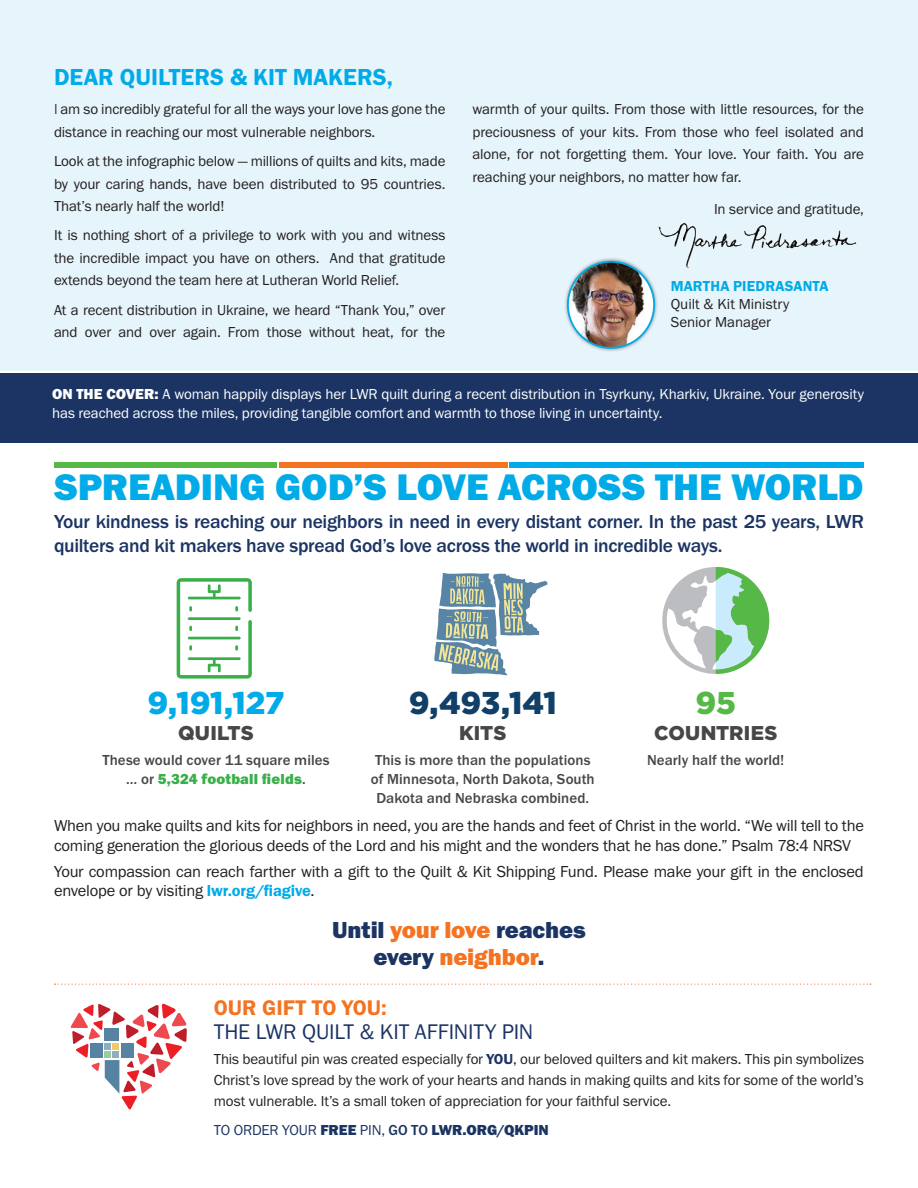
<style>
.page{position:relative;width:918px;height:1188px;background:#fff}
.page>*{position:absolute;margin:0;border:0;box-sizing:border-box;transform-origin:0 0}
.t1{font:38.4px "Franklin Gothic URW Hea";letter-spacing:-.005em;color:#00abe7}
.t2{font:900 31.5px "Gotham";letter-spacing:-.005em;color:#00abe7}
.t3{font:900 31.5px "Gotham";letter-spacing:-.01em;color:#103f68}
.t4{font:900 31.5px "Gotham";color:#56b947}
.t5{font:24px "Franklin Gothic URW Dem";color:#00abe7}
.t6{font:24px "Franklin Gothic URW Hea";letter-spacing:-.01em;color:#1b3463}
.t7{font:24px "Franklin Gothic URW Hea";letter-spacing:-.005em;color:#f47321}
.t8{font:21.9px "Franklin Gothic URW Boo";letter-spacing:-.01em;color:#1b3463}
.t9{font:21.9px "Franklin Gothic URW Dem";color:#f47321}
.t10{font:900 19.95px "Gotham";letter-spacing:.01em;color:#464748}
.t11{font:500 19.5px/24px "Franklin Gothic URW";letter-spacing:-.015em;color:#1b3463}
.t12{font:16.5px/19.5px "Franklin Gothic URW Boo";letter-spacing:-.015em;color:#231f20}
.Paragraph_Style_1{font:15px/22.5px "Franklin Gothic URW Boo";letter-spacing:-.01em;color:#231f20;text-align:justify}
.t13{font:15px/19.5px "Franklin Gothic URW Boo";letter-spacing:-.01em;color:#fff}
.t14{font:500 15px/19px "Franklin Gothic URW";letter-spacing:.005em;color:#464748;text-align:center}
.Paragraph_Style_1-2{font:15px "Franklin Gothic URW Hea";color:#1b3463}
.t15{font:15px "Franklin Gothic URW Dem";letter-spacing:.01em;color:#00abe7}
.s1{font-family:"Franklin Gothic URW";font-weight:300}
.s2{font-family:"Franklin Gothic URW Hea"}
.s3{font-family:"Franklin Gothic URW Hea";font-weight:400;color:#39af49}
.s4{font-family:"Franklin Gothic URW Dem";color:#00abe7}
.s5{color:#f47321}
.s6{color:#1b3463}
.s7{font-family:"Franklin Gothic URW Dem";color:#1b3463}
.s8{font-family:"Franklin Gothic URW Boo"}
.s9{font-family:"Franklin Gothic URW";font-weight:500}
</style>
<div class="page">
<svg style="left:70px;top:1003px;width:117px;height:107px"></svg>
<div style="left:105px;top:1043px;width:6px;height:7px;background:#8db0bd"></div>
<div style="left:105px;top:1051px;width:6px;height:7px;background:#9ccaa1"></div>
<div style="left:113px;top:1051px;width:6px;height:7px;background:#8db0bd"></div>
<div style="left:113px;top:1043px;width:6px;height:7px;background:#f2c966"></div>
<div style="left:0;top:0;width:918px;height:370px;background:#e6f4fb"></div>
<img style="left:658px;top:223px;width:110px;height:44px">
<div style="left:0;top:373px;width:918px;height:70px;background:#1b3463"></div>
<div style="left:54px;top:462px;width:223px;height:6px;background:#56b947"></div>
<div style="left:279px;top:462px;width:228px;height:6px;background:#f47321"></div>
<div style="left:509px;top:462px;width:355px;height:6px;background:#00abe7"></div>
<svg style="left:55px;top:984px;width:816px;height:1px"></svg>
<svg style="left:434px;top:573px;width:114px;height:103px"></svg>
<svg style="left:177px;top:578px;width:75px;height:101px"></svg>
<hr style="left:188px;top:617px;width:53px;height:3px;background:#39af49">
<hr style="left:188px;top:637px;width:53px;height:2px;background:#39af49">
<svg style="left:662px;top:567px;width:107px;height:107px"></svg>
<div style="left:564px;top:258px;width:94px;height:94px;background:#231f20;opacity:.45"></div>
<img style="left:568px;top:262px;width:86px;height:86px;border-radius:43px">
<div style="left:567px;top:261px;width:88px;height:88px;border:2px solid #00abe7;border-radius:50%"></div>
<p class="t5" style="left:54px;top:62px;width:340px">DEAR QUILTERS &amp; KIT MAKERS,</p>
<p class="Paragraph_Style_1" style="left:54px;top:98px;width:393px"><span class="s1">I</span> am so incredibly grateful for all the ways your love has gone the distance in reaching our most vulnerable neighbors.</p>
<p class="Paragraph_Style_1" style="left:54px;top:150px;width:393px">Look at the infographic below — millions of quilts and kits, made by your caring hands, have been distributed to 95 countries.<br>That’s nearly half the world!</p>
<p class="Paragraph_Style_1" style="left:54px;top:224px;width:393px">It is nothing short of a privilege to work with you and witness the incredible impact you have on others. And that gratitude extends beyond the team here at Lutheran World Relief.</p>
<p class="Paragraph_Style_1" style="left:54px;top:298px;width:393px">At a recent distribution in Ukraine, we heard “Thank You,” over and over and over again. From those without heat, for the</p>
<p class="Paragraph_Style_1" style="left:472px;top:98px;width:393px">warmth of your quilts. From those with little resources, for the preciousness of your kits. From those who feel isolated and alone, for not forgetting them. Your love. Your faith. You are reaching your neighbors, no matter how far.</p>
<p class="Paragraph_Style_1" style="left:714px;top:198px;width:151px">In service and gratitude,</p>
<p class="t15" style="left:671px;top:276px;width:159px">MARTHA PIEDRASANTA</p>
<p class="Paragraph_Style_1" style="left:671px;top:294px;width:120px;line-height:18px">Quilt &amp; Kit Ministry<br>Senior Manager</p>
<p class="t13" style="left:52px;top:384px;width:813px"><span class="s2">ON THE COVER:</span> A woman happily displays her LWR quilt during a recent distribution in Tsyrkuny, Kharkiv, Ukraine. Your generosity has reached across the miles, providing tangible comfort and warmth to those living in uncertainty.</p>
<p class="t1" style="left:54px;top:462px;width:811px">SPREADING GOD’S LOVE ACROSS THE WORLD</p>
<p class="t11" style="left:54px;top:509px;width:812px">Your kindness is reaching our neighbors in need in every distant corner. In the past 25 years, LWR quilters and kit makers have spread God’s love across the world in incredible ways.</p>
<p class="t2" style="left:148px;top:685px;width:138px">9,191,127</p>
<p class="t10" style="left:178px;top:721px;width:77px">QUILTS</p>
<p class="t14" style="left:102px;top:750px;width:229px">These would cover 11 square miles … or <span class="s3">5,324 football fields</span>.</p>
<p class="t3" style="left:409px;top:685px;width:149px">9,493,141</p>
<p class="t10" style="left:459px;top:721px;width:49px">KITS</p>
<p class="t14" style="left:371px;top:750px;width:225px">This is more than the populations of Minnesota, North Dakota, South<br>Dakota and Nebraska combined.</p>
<p class="t4" style="left:695px;top:685px;width:42px">95</p>
<p class="t10" style="left:654px;top:721px;width:125px">COUNTRIES</p>
<p class="t14" style="left:647px;top:750px;width:139px">Nearly half the world!</p>
<p class="t12" style="left:54px;top:815px;width:812px">When you make quilts and kits for neighbors in need, you are the hands and feet of Christ in the world. “We will tell to the coming generation the glorious deeds of the Lord and his might and the wonders that he has done.” Psalm 78:4 NRSV</p>
<p class="t12" style="left:54px;top:861px;width:811px">Your compassion can reach farther with a gift to the Quilt &amp; Kit Shipping Fund. Please make your gift in the enclosed envelope or by visiting <span class="s4">lwr.org/fiagive</span>.</p>
<p class="t6" style="left:332px;top:914px;width:255px">Until <span class="s5">your love</span> reaches</p>
<p class="t7" style="left:373px;top:942px;width:173px"><span class="s6">every</span> neighbor<span class="s6">.</span></p>
<p class="t9" style="left:214px;top:994px;width:175px">OUR GIFT TO YOU:</p>
<p class="t8" style="left:214px;top:1018px;width:321px">THE LWR QUILT &amp; KIT AFFINITY PIN</p>
<p class="Paragraph_Style_1" style="left:214px;top:1048px;width:652px;line-height:21px">This beautiful pin was created especially for <span class="s7">YOU</span>, our beloved quilters and kit makers. This pin symbolizes Christ’s love spread by the work of your hearts and hands in making quilts and kits for some of the world’s most vulnerable. It’s a small token of appreciation for your faithful service.</p>
<p class="Paragraph_Style_1-2" style="left:214px;top:1120px;width:337px"><span class="s8">TO ORDER YOUR</span> FREE <span class="s8">PIN,</span> <span class="s9">GO TO</span> LWR.ORG/QKPIN</p>
</div>
